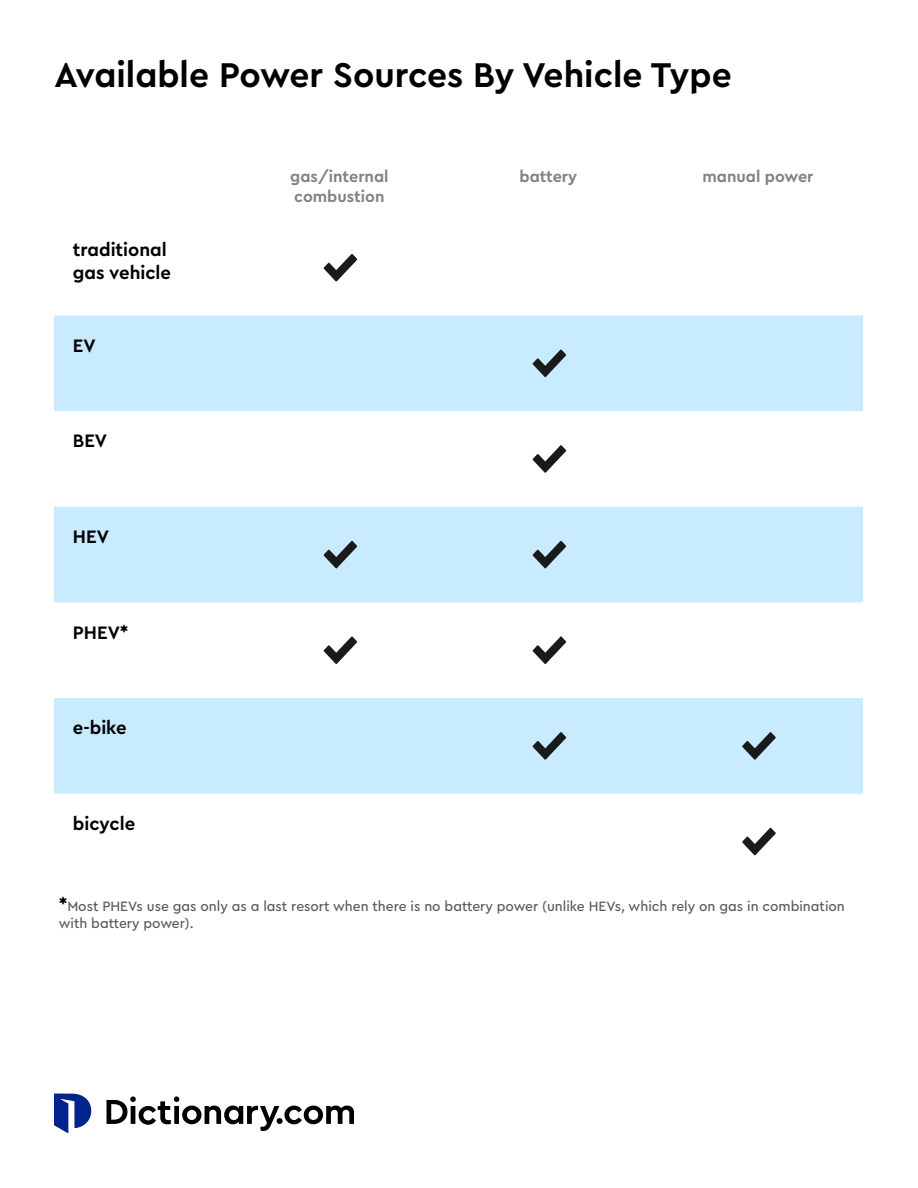
<style>
.page{position:relative;width:918px;height:1188px;background:#fff}
.page>*{position:absolute;margin:0;border:0;box-sizing:border-box;transform-origin:0 0}
.t1{font:700 36px "Dictionary";color:#000}
.t2{font:700 18.9px/22.6px "Dictionary";color:#000}
.t3{font:700 16.5px/19.8px "Dictionary";color:#808285}
.t4{font:500 14.1px/17px "Dictionary";color:#58595b}
.s1{font-weight:700;font-size:18.9px;color:#000}
</style>
<div class="page">
<svg style="left:54px;top:315px;width:809px;height:479px;fill:#c8ebff"></svg>
<svg style="left:324px;top:254px;width:33px;height:28px"></svg>
<svg style="left:533px;top:349px;width:33px;height:28px"></svg>
<svg style="left:533px;top:445px;width:33px;height:28px"></svg>
<svg style="left:324px;top:541px;width:33px;height:28px"></svg>
<svg style="left:533px;top:541px;width:33px;height:28px"></svg>
<svg style="left:324px;top:636px;width:33px;height:28px"></svg>
<svg style="left:533px;top:636px;width:33px;height:28px"></svg>
<svg style="left:533px;top:732px;width:33px;height:28px"></svg>
<svg style="left:742px;top:732px;width:34px;height:28px"></svg>
<svg style="left:742px;top:828px;width:34px;height:27px"></svg>
<svg style="left:106px;top:1096px;width:248px;height:35px"></svg>
<svg style="left:54px;top:1094px;width:37px;height:39px"></svg>
<h1 class="t1" style="left:54px;top:50px;width:679px">Available Power Sources By Vehicle Type</h1>
<h2 class="t2" style="left:73px;top:238px;width:100px">traditional gas vehicle</h2>
<h2 class="t2" style="left:73px;top:333px;width:24px">EV</h2>
<h2 class="t2" style="left:73px;top:429px;width:36px">BEV</h2>
<h2 class="t2" style="left:73px;top:524px;width:38px">HEV</h2>
<h2 class="t2" style="left:73px;top:620px;width:57px">PHEV*</h2>
<h2 class="t2" style="left:73px;top:716px;width:55px">e-bike</h2>
<h2 class="t2" style="left:73px;top:811px;width:64px">bicycle</h2>
<p class="t3" style="left:290px;top:166px;width:100px">gas/internal combustion</p>
<p class="t3" style="left:520px;top:166px;width:59px">battery</p>
<p class="t3" style="left:702px;top:166px;width:113px">manual power</p>
<p class="t4" style="left:59px;top:897px;width:788px"><span class="s1">*</span>Most PHEVs use gas only as a last resort when there is no battery power (unlike HEVs, which rely on gas in combination with battery power).</p>
</div>
